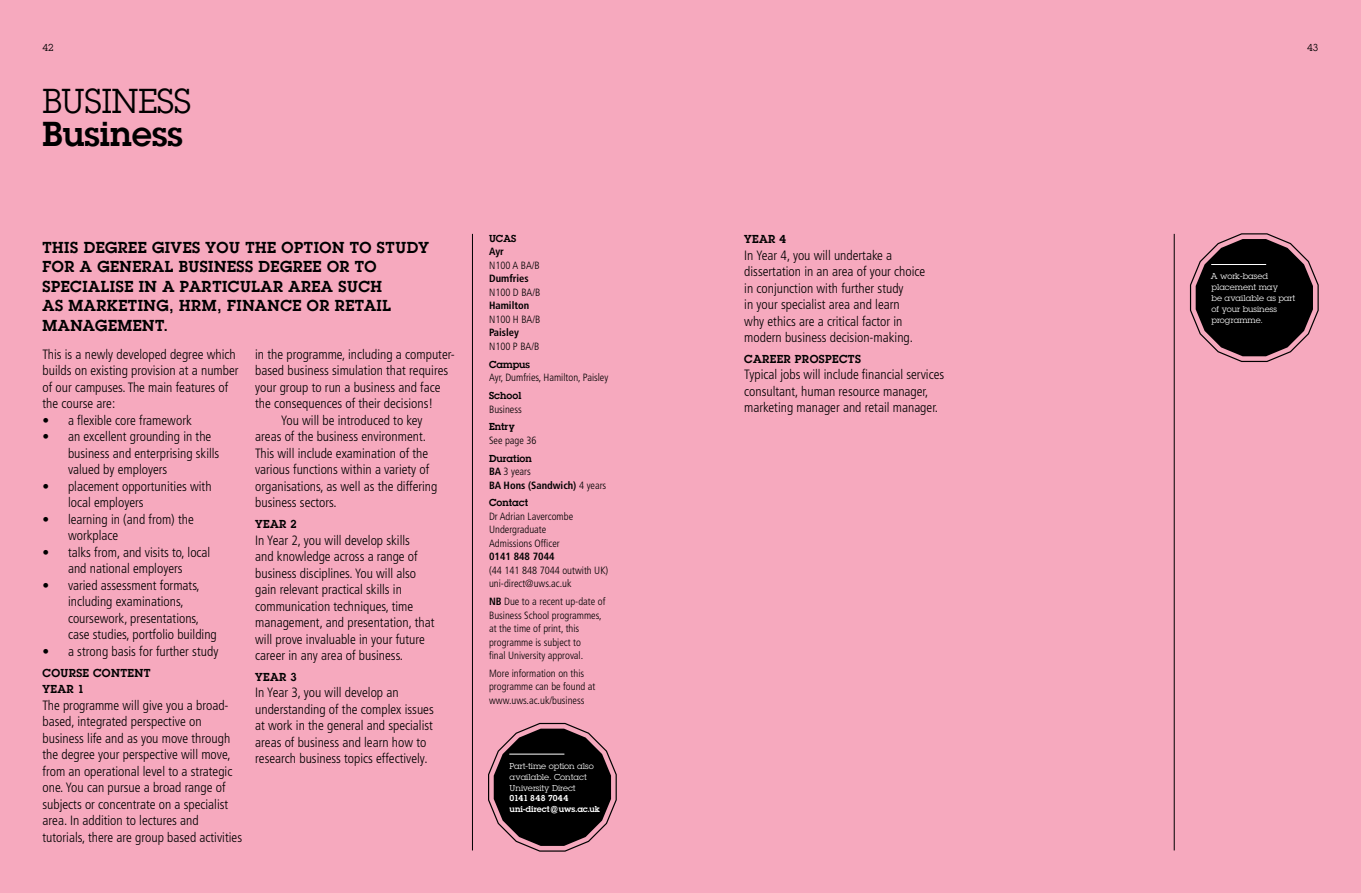
<style>
.page{position:relative;width:1361px;height:893px;background:#f6a9be}
.page>*{position:absolute;margin:0;border:0;box-sizing:border-box;transform-origin:0 0}
.t1{font:36px "Lubalin Graph";color:#000}
.t2{font:600 36px "Lubalin Graph";color:#000}
.t3{font:600 16.5px/19.5px "Lubalin Graph";letter-spacing:.03em;color:#000}
.t4{font:300 condensed 13.5px/16.5px "Frutiger";color:#000}
.t5{font:600 12px/16.5px "Lubalin Graph";letter-spacing:.03em;color:#000}
.t6{font:300 condensed 10.5px/13.5px "Frutiger";color:#000}
.t7{font:700 condensed 10.5px/13.5px "Frutiger";color:#000}
.t8{font:600 10.5px "Lubalin Graph";color:#000}
.t9{font:10.5px "Lubalin Graph";color:#000}
.t10{font:9px/10.8px "Lubalin Graph";color:#fff}
.t11{font:600 9px/10.8px "Lubalin Graph";color:#fff}
.s1{font-weight:300}
.s2{font-weight:700}
</style>
<div class="page">
<svg style="left:1190px;top:233px;width:128px;height:129px"></svg>
<hr style="left:472px;top:234px;width:1px;height:616px;background:#000">
<hr style="left:1174px;top:234px;width:1px;height:616px;background:#000">
<svg style="left:488px;top:723px;width:129px;height:129px"></svg>
<p class="t9" style="left:43px;top:41px;width:13px">42</p>
<p class="t9" style="left:1307px;top:41px;width:13px">43</p>
<h1 class="t1" style="left:43px;top:80px;width:150px">Business</h1>
<h1 class="t2" style="left:43px;top:112px;width:142px">BUSINESS</h1>
<p class="t3" style="left:43px;top:238px;width:388px">THIS DEGREE GIVES YOU THE OPTION TO STUDY<br>FOR A GENERAL BUSINESS DEGREE OR TO<br>SPECIALISE IN A PARTICULAR AREA SUCH<br>AS MARKETING, HRM</p>
<p class="t3" style="left:217px;top:296px;width:175px">, FINANCE OR RETAIL</p>
<p class="t3" style="left:43px;top:316px;width:127px">MANAGEMENT.</p>
<p class="t4" style="left:43px;top:346px;width:198px">This is a newly developed degree which builds on existing provision at a number of our campuses. The main features of the course are:</p>
<p class="t4" style="left:43px;top:412px;width:151px">• a flexible core framework</p>
<p class="t4" style="left:68px;top:429px;width:153px;text-indent:-26px">• an excellent grounding in the business and enterprising skills valued by employers</p>
<p class="t4" style="left:68px;top:478px;width:145px;text-indent:-26px">• placement opportunities with local employers</p>
<p class="t4" style="left:68px;top:511px;width:127px;text-indent:-26px">• learning in (and from) the workplace</p>
<p class="t4" style="left:43px;top:544px;width:169px;text-align:center">• talks from, and visits to, local and national employers</p>
<p class="t4" style="left:68px;top:577px;width:150px;text-indent:-26px">• varied assessment formats, including examinations, coursework, presentations, case studies, portfolio building</p>
<p class="t4" style="left:43px;top:643px;width:177px">• a strong basis for further study</p>
<p class="t5" style="left:42px;top:664px;width:109px">COURSE CONTENT<br>YEAR 1</p>
<p class="t4" style="left:43px;top:697px;width:201px">The programme will give you a broad&shy;based, integrated perspective on business life and as you move through the degree your perspective will move, from an operational level to a strategic one. You can pursue a broad range of subjects or concentrate on a specialist area. In addition to lectures and tutorials, there are group based activities</p>
<p class="t4" style="left:255px;top:346px;width:201px">in the programme, including a computer-</p>
<p class="t4" style="left:255px;top:363px;width:195px">based business simulation that requires</p>
<p class="t4" style="left:255px;top:379px;width:187px">your group to run a business and face</p>
<p class="t4" style="left:255px;top:396px;width:180px">the consequences of their decisions!</p>
<p class="t4" style="left:281px;top:412px;width:143px">You will be introduced to key</p>
<p class="t4" style="left:255px;top:429px;width:172px">areas of the business environment.</p>
<p class="t4" style="left:255px;top:445px;width:175px">This will include examination of the</p>
<p class="t4" style="left:255px;top:462px;width:176px">various functions within a variety of</p>
<p class="t4" style="left:255px;top:478px;width:184px">organisations, as well as the differing</p>
<p class="t4" style="left:255px;top:495px;width:83px">business sectors.</p>
<p class="t5" style="left:255px;top:516px;width:43px">YEAR 2</p>
<p class="t4" style="left:255px;top:532px;width:181px">In Year 2, you will develop skills<br>and knowledge across a range of business disciplines. You will also gain relevant practical skills in communication techniques, time management, and presentation, that will prove invaluable in your future career in any area of business.</p>
<p class="t5" style="left:255px;top:668px;width:43px">YEAR 3</p>
<p class="t4" style="left:255px;top:685px;width:180px">In Year 3, you will develop an understanding of the complex issues at work in the general and specialist areas of business and learn how to research business topics effectively.</p>
<p class="t8" style="left:489px;top:232px;width:8px">UCAS</p>
<p class="t7" style="left:489px;top:245px;width:16px">Ayr</p>
<p class="t6" style="left:489px;top:259px;width:52px">N100 A BA/B</p>
<p class="t7" style="left:489px;top:272px;width:41px">Dumfries</p>
<p class="t6" style="left:489px;top:286px;width:53px">N100 D BA/B</p>
<p class="t7" style="left:489px;top:299px;width:42px">Hamilton</p>
<p class="t6" style="left:489px;top:313px;width:53px">N100 H BA/B</p>
<p class="t7" style="left:489px;top:326px;width:31px">Paisley</p>
<p class="t6" style="left:489px;top:340px;width:52px">N100 P BA/B</p>
<p class="t8" style="left:489px;top:358px;width:43px">CAMPUS</p>
<p class="t6" style="left:489px;top:371px;width:121px">Ayr, Dumfries, Hamilton, Paisley</p>
<p class="t8" style="left:489px;top:389px;width:34px">SCHOOL</p>
<p class="t6" style="left:489px;top:402px;width:34px">Business</p>
<p class="t8" style="left:489px;top:420px;width:27px">ENTRY</p>
<p class="t6" style="left:489px;top:434px;width:49px">See page 36</p>
<p class="t8" style="left:489px;top:452px;width:44px">DURATION</p>
<p class="t7" style="left:489px;top:465px;width:119px">BA <span class="s1">3 years<br></span>BA Hons (Sandwich) <span class="s1">4 years</span></p>
<p class="t8" style="left:489px;top:496px;width:40px">CONTACT</p>
<p class="t6" style="left:489px;top:510px;width:86px">Dr Adrian Lavercombe<br>Undergraduate<br>Admissions Officer</p>
<p class="t7" style="left:489px;top:550px;width:67px">0141 848 7044</p>
<p class="t6" style="left:489px;top:564px;width:121px">(44 141 848 7044 outwith UK) uni-direct@uws.ac.uk</p>
<p class="t6" style="left:489px;top:595px;width:118px"><span class="s2">NB</span> Due to a recent up-date of<br>Business School programmes, at the time of print, this programme is subject to<br>final University approval.</p>
<p class="t6" style="left:489px;top:667px;width:108px">More information on this programme can be found at www.uws.ac.uk/business</p>
<p class="t10" style="left:509px;top:761px;width:86px">Part-time option also available. Contact<br>University Direct</p>
<p class="t11" style="left:509px;top:793px;width:92px">0141 848 7044<br>UNI-DIRECT@UWS.AC.UK</p>
<p class="t5" style="left:744px;top:231px;width:43px">YEAR 4</p>
<p class="t4" style="left:744px;top:247px;width:182px">In Year 4, you will undertake a dissertation in an area of your choice in conjunction with further study<br>in your specialist area and learn<br>why ethics are a critical factor in modern business decision-making.</p>
<p class="t5" style="left:744px;top:351px;width:118px">CAREER PROSPECTS</p>
<p class="t4" style="left:744px;top:367px;width:201px">Typical jobs will include financial services consultant, human resource manager, marketing manager and retail manager.</p>
<p class="t10" style="left:1211px;top:271px;width:86px">A work-based placement may<br>be available as part of your business programme.</p>
</div>
